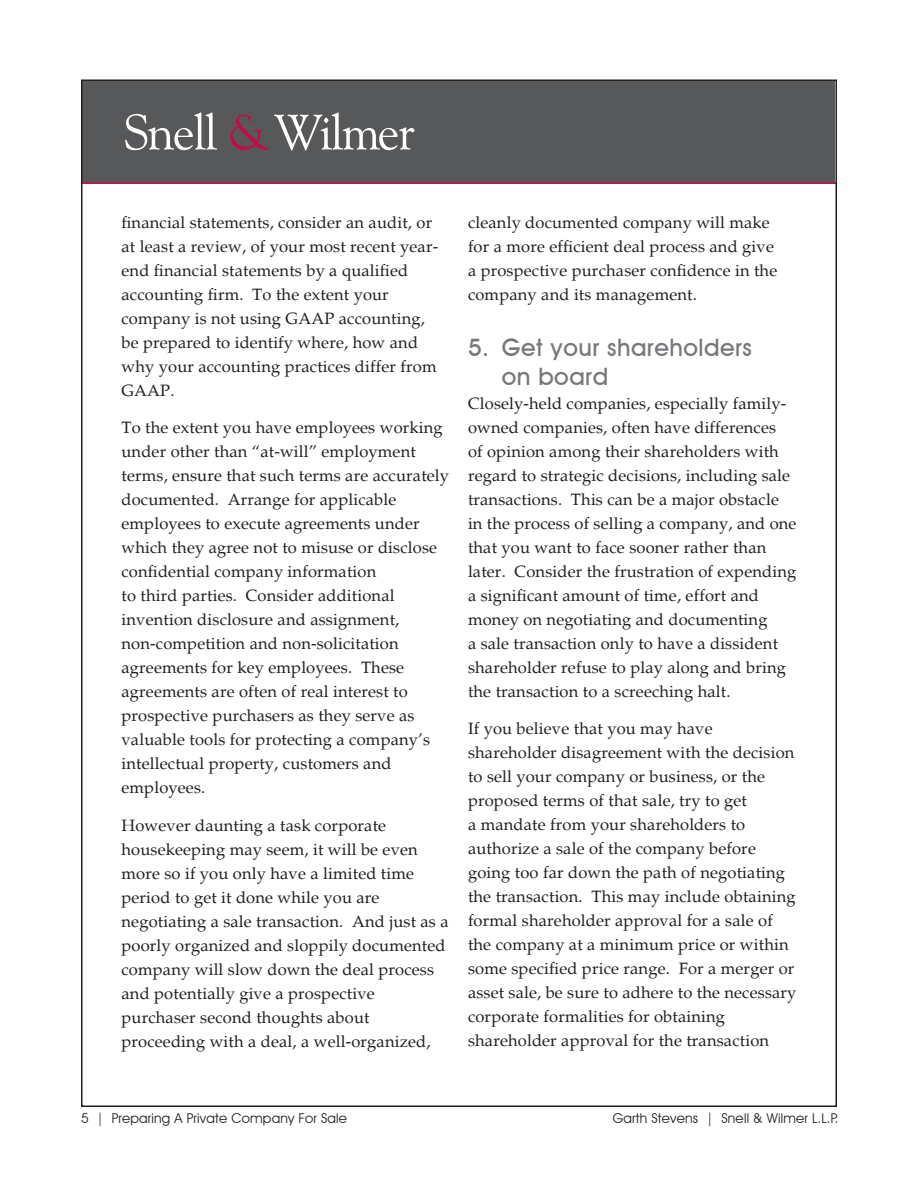
<style>
.page{position:relative;width:918px;height:1188px;background:#fff}
.page>*{position:absolute;margin:0;border:0;box-sizing:border-box;transform-origin:0 0}
.header_S_W_newslette{font:500 24px/28.8px "Avant Garde IT Cby BT";letter-spacing:.02em;color:#76787b}
.body_S_W_newsletter{font:16.5px/24px "Palatino";letter-spacing:.01em;color:#231f20}
.t1{font:13.5px "Avant Garde IT Cby BT";letter-spacing:.015em;color:#231f20}
</style>
<div class="page">
<div style="left:82px;top:80px;width:754px;height:103px;background:#57585a"></div>
<hr style="left:82px;top:182px;width:755px;height:2px;background:#c60a45">
<svg style="left:125px;top:112px;width:92px;height:38px"></svg>
<svg style="left:230px;top:112px;width:185px;height:39px"></svg>
<p class="body_S_W_newsletter" style="left:122px;top:211px;width:318px">financial statements, consider an audit, or at least a review, of your most recent year&shy;end financial statements by a qualified accounting firm. To the extent your company is not using GAAP accounting, be prepared to identify where, how and why your accounting practices differ from GAAP.</p>
<p class="body_S_W_newsletter" style="left:122px;top:416px;width:329px">To the extent you have employees working under other than “at-will” employment terms, ensure that such terms are accurately documented. Arrange for applicable employees to execute agreements under which they agree not to misuse or disclose confidential company information<br>to third parties. Consider additional invention disclosure and assignment, non-competition and non-solicitation agreements for key employees. These agreements are often of real interest to prospective purchasers as they serve as valuable tools for protecting a company’s intellectual property, customers and employees.</p>
<p class="body_S_W_newsletter" style="left:122px;top:814px;width:329px">However daunting a task corporate housekeeping may seem, it will be even more so if you only have a limited time period to get it done while you are negotiating a sale transaction. And just as a poorly organized and sloppily documented company will slow down the deal process and potentially give a prospective purchaser second thoughts about proceeding with a deal, a well-organized,</p>
<p class="body_S_W_newsletter" style="left:468px;top:211px;width:311px">cleanly documented company will make for a more efficient deal process and give a prospective purchaser confidence in the company and its management.</p>
<p class="header_S_W_newslette" style="left:502px;top:333px;width:252px;text-indent:-34px">5. Get your shareholders on board</p>
<p class="body_S_W_newsletter" style="left:468px;top:391px;width:330px">Closely-held companies, especially family&shy;owned companies, often have differences<br>of opinion among their shareholders with regard to strategic decisions, including sale transactions. This can be a major obstacle in the process of selling a company, and one that you want to face sooner rather than later. Consider the frustration of expending a significant amount of time, effort and money on negotiating and documenting<br>a sale transaction only to have a dissident shareholder refuse to play along and bring the transaction to a screeching halt.</p>
<p class="body_S_W_newsletter" style="left:468px;top:717px;width:330px">If you believe that you may have shareholder disagreement with the decision to sell your company or business, or the proposed terms of that sale, try to get<br>a mandate from your shareholders to authorize a sale of the company before going too far down the path of negotiating the transaction. This may include obtaining formal shareholder approval for a sale of the company at a minimum price or within some specified price range. For a merger or asset sale, be sure to adhere to the necessary corporate formalities for obtaining shareholder approval for the transaction</p>
<p class="t1" style="left:81px;top:1110px;width:268px">5 | Preparing A Private Company For Sale</p>
<p class="t1" style="left:613px;top:1110px;width:227px">Garth Stevens | Snell &amp; Wilmer L.L.P.</p>
</div>
